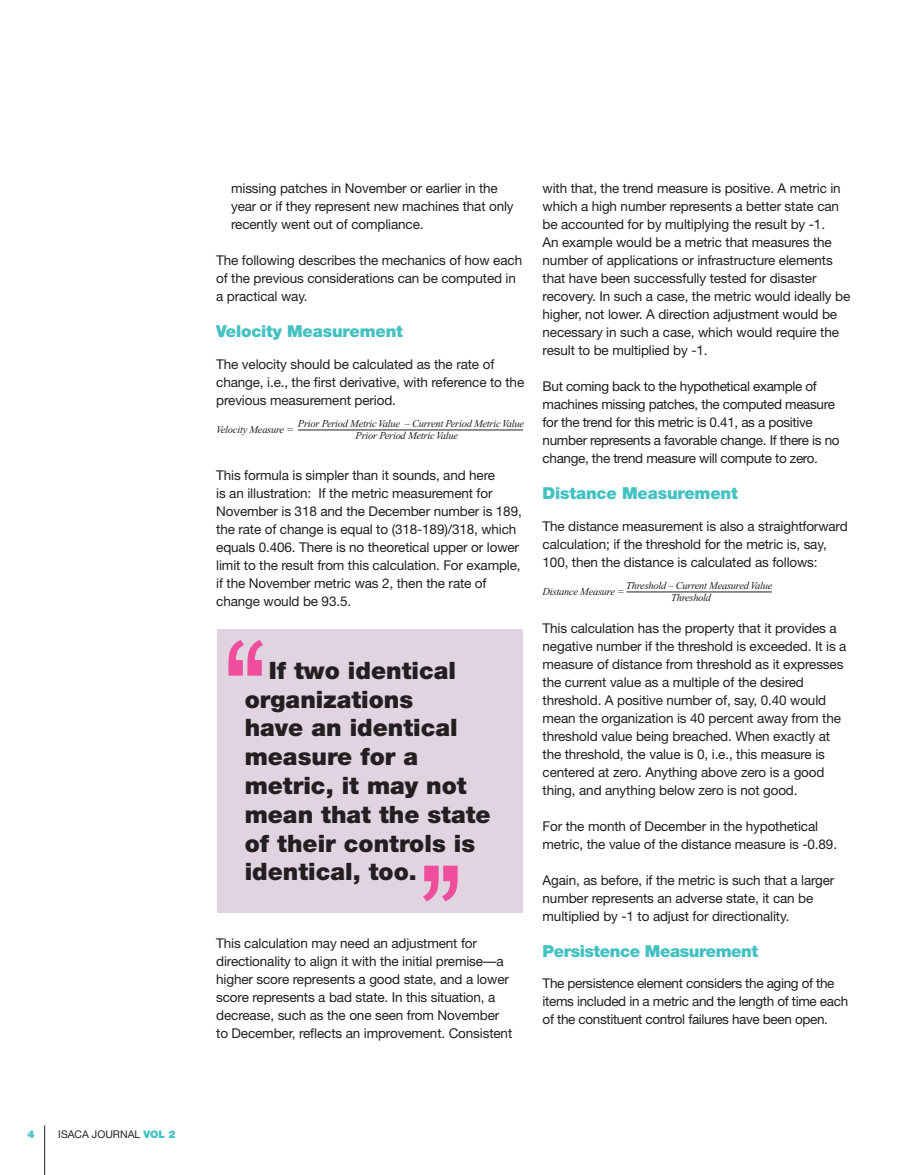
<style>
.page{position:relative;width:905px;height:1175px;background:#fff}
.page>*{position:absolute;margin:0;border:0;box-sizing:border-box;transform-origin:0 0}
.t1{font:900 24px/28.8px "Helvetica Neue";color:#231f20}
.t2{font:900 16.5px "Helvetica Neue";letter-spacing:-.01em;color:#44c1c1}
.t3{font:13.5px/18px "Helvetica Neue";letter-spacing:-.01em;color:#231f20}
.t4{font:italic 10.5px/12px "Times New Roman";letter-spacing:-.025em;color:#231f20}
.t5{font:10.5px "Helvetica Neue";color:#231f20}
.t6{font:900 10.5px "Helvetica Neue";color:#44c1c1}
.s1{font-weight:900;color:#44c1c1}
</style>
<div class="page">
<hr style="left:44px;top:1125px;width:1px;height:49px;background:#231f20">
<hr style="left:298px;top:429px;width:225px;height:1px;background:#231f20">
<hr style="left:626px;top:591px;width:145px;height:1px;background:#231f20">
<div style="left:217px;top:629px;width:306px;height:284px;background:#e0d4e1"></div>
<svg style="left:228px;top:640px;width:35px;height:35px"></svg>
<svg style="left:423px;top:865px;width:34px;height:36px"></svg>
<p class="t6" style="left:28px;top:1127px;width:9px">4</p>
<p class="t5" style="left:58px;top:1126px;width:119px">ISACA JOURNAL <span class="s1">VOL 2</span></p>
<p class="t3" style="left:231px;top:179px;width:284px">missing patches in November or earlier in the year or if they represent new machines that only recently went out of compliance.</p>
<p class="t3" style="left:216px;top:251px;width:307px">The following describes the mechanics of how each of the previous considerations can be computed in a practical way.</p>
<p class="t2" style="left:216px;top:321px;width:188px">Velocity Measurement</p>
<p class="t3" style="left:216px;top:354px;width:309px">The velocity should be calculated as the rate of change, i.e., the first derivative, with reference to the previous measurement period.</p>
<p class="t4" style="left:216px;top:423px;width:79px">Velocity Measure =</p>
<p class="t4" style="left:355px;top:417px;width:170px;text-indent:-58px">Prior Period Metric Value – Current Period Metric Value<br>Prior Period Metric Value</p>
<p class="t3" style="left:216px;top:465px;width:307px">This formula is simpler than it sounds, and here<br>is an illustration: If the metric measurement for November is 318 and the December number is 189, the rate of change is equal to (318-189)/318, which equals 0.406. There is no theoretical upper or lower limit to the result from this calculation. For example, if the November metric was 2, then the rate of change would be 93.5.</p>
<h1 class="t1" style="left:245px;top:655px;width:247px;text-indent:24px">If two identical organizations<br>have an identical measure for a metric, it may not mean that the state of their controls is identical, too.</h1>
<p class="t3" style="left:216px;top:933px;width:297px">This calculation may need an adjustment for directionality to align it with the initial premise—a higher score represents a good state, and a lower score represents a bad state. In this situation, a decrease, such as the one seen from November to December, reflects an improvement. Consistent</p>
<p class="t3" style="left:542px;top:179px;width:309px">with that, the trend measure is positive. A metric in which a high number represents a better state can be accounted for by multiplying the result by -1.<br>An example would be a metric that measures the number of applications or infrastructure elements that have been successfully tested for disaster recovery. In such a case, the metric would ideally be higher, not lower. A direction adjustment would be necessary in such a case, which would require the result to be multiplied by -1.</p>
<p class="t3" style="left:542px;top:377px;width:298px">But coming back to the hypothetical example of machines missing patches, the computed measure for the trend for this metric is 0.41, as a positive number represents a favorable change. If there is no change, the trend measure will compute to zero.</p>
<p class="t2" style="left:542px;top:483px;width:197px">Distance Measurement</p>
<p class="t3" style="left:542px;top:516px;width:306px">The distance measurement is also a straightforward calculation; if the threshold for the metric is, say,<br>100, then the distance is calculated as follows:</p>
<p class="t4" style="left:542px;top:585px;width:83px">Distance Measure =</p>
<p class="t4" style="left:671px;top:579px;width:103px;text-indent:-45px">Threshold – Current Measured Value<br>Threshold</p>
<p class="t3" style="left:542px;top:618px;width:305px">This calculation has the property that it provides a negative number if the threshold is exceeded. It is a measure of distance from threshold as it expresses the current value as a multiple of the desired threshold. A positive number of, say, 0.40 would mean the organization is 40 percent away from the threshold value being breached. When exactly at the threshold, the value is 0, i.e., this measure is centered at zero. Anything above zero is a good thing, and anything below zero is not good.</p>
<p class="t3" style="left:542px;top:816px;width:296px">For the month of December in the hypothetical metric, the value of the distance measure is -0.89.</p>
<p class="t3" style="left:542px;top:870px;width:293px">Again, as before, if the metric is such that a larger number represents an adverse state, it can be multiplied by -1 to adjust for directionality.</p>
<p class="t2" style="left:542px;top:941px;width:217px">Persistence Measurement</p>
<p class="t3" style="left:542px;top:974px;width:307px">The persistence element considers the aging of the items included in a metric and the length of time each of the constituent control failures have been open.</p>
</div>
